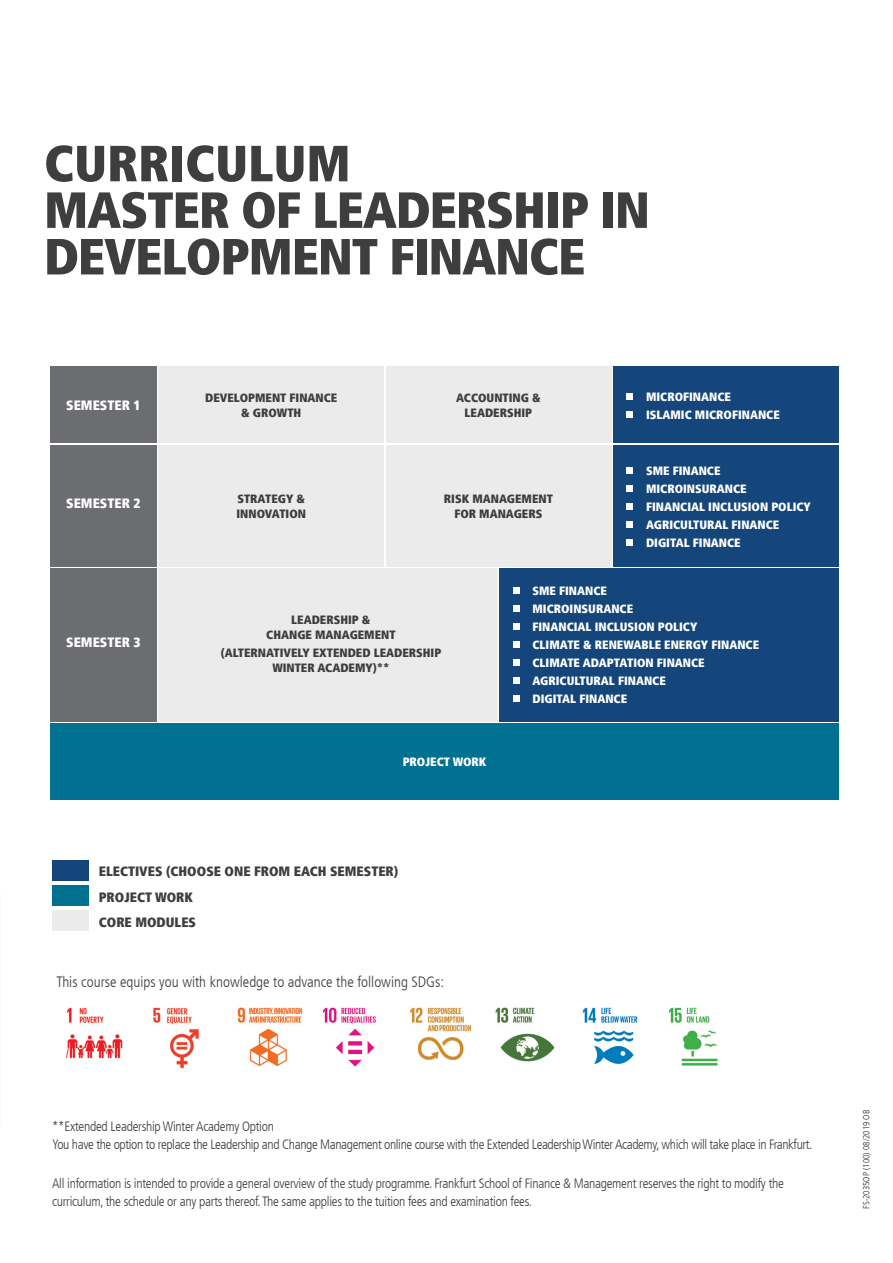
<style>
.page{position:relative;width:893px;height:1263px;background:#fff}
.page>*{position:absolute;margin:0;border:0;box-sizing:border-box;transform-origin:0 0}
.t1{font:900 condensed 50.85px/46.5px "Frutiger LT";letter-spacing:-.02em;color:#3e3e3f}
.t2{font:300 condensed 15px "Frutiger LT";color:#3e3e3f}
.t3{font:300 condensed 13.5px/18px "Frutiger LT";letter-spacing:-.02em;color:#3e3e3f}
.t4{font:900 condensed 13.5px/25.5px "Frutiger LT";color:#3e3e3f}
.t5{font:900 condensed 13.5px "Frutiger LT";color:#fff}
.t6{font:900 condensed 12px/18px "Frutiger LT";color:#fff}
.t7{font:900 condensed 12px/15px "Frutiger LT";color:#3e3e3f;text-align:center}
.t8{font:900 condensed 12px "Frutiger LT";letter-spacing:-.03em;color:#fff}
.t9{font:300 condensed 9px "Frutiger LT";color:#313132}
</style>
<div class="page">
<div style="left:50px;top:723px;width:789px;height:77px;background:#007191"></div>
<div style="left:159px;top:366px;width:225px;height:77px;background:#ecebeb"></div>
<div style="left:386px;top:366px;width:225px;height:77px;background:#ecebeb"></div>
<div style="left:614px;top:366px;width:225px;height:77px;background:#14457b"></div>
<div style="left:626px;top:393px;width:7px;height:7px;background:#fff"></div>
<div style="left:626px;top:411px;width:7px;height:7px;background:#fff"></div>
<div style="left:50px;top:366px;width:106px;height:77px;background:#6c6d70"></div>
<div style="left:159px;top:445px;width:225px;height:121px;background:#ecebeb"></div>
<div style="left:386px;top:445px;width:225px;height:121px;background:#ecebeb"></div>
<div style="left:614px;top:445px;width:225px;height:121px;background:#14457b"></div>
<div style="left:626px;top:467px;width:7px;height:7px;background:#fff"></div>
<div style="left:626px;top:485px;width:7px;height:7px;background:#fff"></div>
<div style="left:626px;top:503px;width:7px;height:7px;background:#fff"></div>
<div style="left:626px;top:521px;width:7px;height:7px;background:#fff"></div>
<div style="left:626px;top:539px;width:7px;height:7px;background:#fff"></div>
<div style="left:50px;top:445px;width:106px;height:121px;background:#6c6d70"></div>
<div style="left:499px;top:568px;width:340px;height:153px;background:#14457b"></div>
<div style="left:158px;top:568px;width:339px;height:153px;background:#ecebeb"></div>
<div style="left:513px;top:587px;width:7px;height:7px;background:#fff"></div>
<div style="left:513px;top:605px;width:7px;height:7px;background:#fff"></div>
<div style="left:513px;top:623px;width:7px;height:7px;background:#fff"></div>
<div style="left:513px;top:641px;width:7px;height:7px;background:#fff"></div>
<div style="left:513px;top:659px;width:7px;height:7px;background:#fff"></div>
<div style="left:513px;top:677px;width:7px;height:7px;background:#fff"></div>
<div style="left:513px;top:695px;width:7px;height:7px;background:#fff"></div>
<div style="left:50px;top:568px;width:106px;height:153px;background:#6c6d70"></div>
<div style="left:52px;top:860px;width:37px;height:20px;background:#14457b"></div>
<div style="left:52px;top:885px;width:37px;height:21px;background:#007191"></div>
<div style="left:52px;top:910px;width:37px;height:21px;background:#ecebeb"></div>
<img style="left:66px;top:1007px;width:57px;height:52px">
<img style="left:153px;top:1007px;width:46px;height:62px">
<img style="left:237px;top:1007px;width:66px;height:60px">
<img style="left:322px;top:1007px;width:54px;height:60px">
<img style="left:410px;top:1007px;width:62px;height:54px">
<img style="left:495px;top:1007px;width:60px;height:55px">
<img style="left:582px;top:1007px;width:56px;height:58px">
<img style="left:668px;top:1007px;width:50px;height:59px">
<h1 class="t1" style="left:44px;top:140px;width:607px">CURRICULUM<br>MASTER OF LEADERSHIP IN<br>DEVELOPMENT FINANCE</h1>
<p class="t5" style="left:66px;top:397px;width:76px">SEMESTER 1</p>
<p class="t5" style="left:66px;top:495px;width:76px">SEMESTER 2</p>
<p class="t5" style="left:66px;top:634px;width:76px">SEMESTER 3</p>
<p class="t7" style="left:205px;top:390px;width:134px">DEVELOPMENT FINANCE &amp; GROWTH</p>
<p class="t7" style="left:456px;top:390px;width:86px">ACCOUNTING &amp;<br>LEADERSHIP</p>
<p class="t6" style="left:646px;top:388px;width:135px">MICROFINANCE<br>ISLAMIC MICROFINANCE</p>
<p class="t7" style="left:237px;top:491px;width:71px;text-align:left">STRATEGY &amp;<br>INNOVATION</p>
<p class="t7" style="left:444px;top:491px;width:110px">RISK MANAGEMENT<br>FOR MANAGERS</p>
<p class="t6" style="left:646px;top:462px;width:166px">SME FINANCE<br>MICROINSURANCE<br>FINANCIAL INCLUSION POLICY<br>AGRICULTURAL FINANCE<br>DIGITAL FINANCE</p>
<p class="t8" style="left:743px;top:496px;width:59px">LANGUAGE</p>
<p class="t7" style="left:266px;top:612px;width:131px">LEADERSHIP &amp;<br>CHANGE MANAGEMENT</p>
<p class="t7" style="left:221px;top:645px;width:222px">(ALTERNATIVELY EXTENDED LEADERSHIP<br>WINTER ACADEMY)**</p>
<p class="t6" style="left:403px;top:753px;width:85px">PROJECT WORK</p>
<p class="t6" style="left:532px;top:582px;width:228px">SME FINANCE<br>MICROINSURANCE<br>FINANCIAL INCLUSION POLICY<br>CLIMATE &amp; RENEWABLE ENERGY FINANCE<br>CLIMATE ADAPTATION FINANCE<br>AGRICULTURAL FINANCE<br>DIGITAL FINANCE</p>
<p class="t4" style="left:99px;top:859px;width:301px">ELECTIVES (CHOOSE ONE FROM EACH SEMESTER)<br>PROJECT WORK<br>CORE MODULES</p>
<p class="t2" style="left:57px;top:973px;width:389px">This course equips you with knowledge to advance the following SDGs:</p>
<p class="t3" style="left:52px;top:1117px;width:762px">**Extended Leadership Winter Academy Option<br>You have the option to replace the Leadership and Change Management online course with the Extended Leadership Winter Academy, which will take place in Frankfurt.</p>
<p class="t3" style="left:52px;top:1174px;width:733px">All information is intended to provide a general overview of the study programme. Frankfurt School of Finance &amp; Management reserves the right to modify the curriculum, the schedule or any parts thereof. The same applies to the tuition fees and examination fees.</p>
<p class="t9" style="left:861px;top:1209px;width:101px;rotate:-90deg">FS-2035OP (100) 08/2019 OB</p>
</div>
